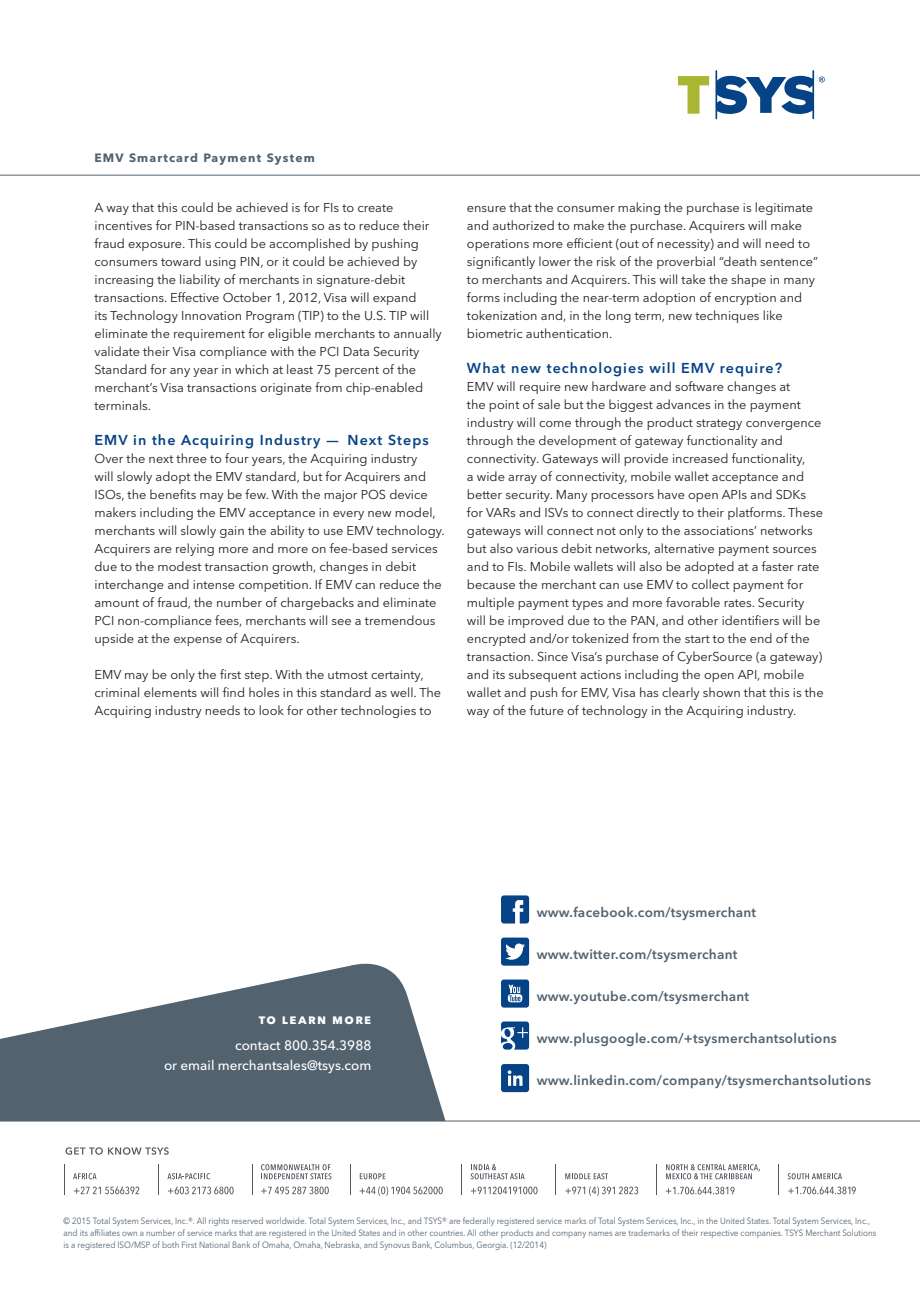
<style>
.page{position:relative;width:920px;height:1290px;background:#fff}
.page>*{position:absolute;margin:0;border:0;box-sizing:border-box;transform-origin:0 0}
.t1{font:600 14.25px "Avenir Next LT Pro";letter-spacing:.075em;color:#054286}
.t2{font:600 13.5px "Avenir Next LT Pro";letter-spacing:.02em;color:#52626f}
.t3{font:500 13.5px/19.5px "Avenir Next LT Pro";color:#fff;text-align:right}
.t4{font:700 13.5px "Avenir Next LT Pro";letter-spacing:.1em;color:#fff}
.t5{font:12.75px/18px "Avenir Next LT Pro";color:#231f20}
.t6{font:700 12px "Avenir Next LT Pro";letter-spacing:.1em;color:#52626f}
.t7{font:9px/12px "Avenir Next LT Pro";color:#52626f;scale:.9 1}
</style>
<div class="page">
<hr style="left:0;top:175px;width:920px;height:1px;background:#52626f">
<svg style="left:678px;top:76px;width:31px;height:38px"></svg>
<svg style="left:715px;top:70px;width:110px;height:49px"></svg>
<hr style="left:0;top:1121px;width:920px;height:1px;background:#52626f">
<svg style="left:788px;top:1186px;width:68px;height:8px"></svg>
<svg style="left:73px;top:1173px;width:24px;height:6px"></svg>
<svg style="left:74px;top:1186px;width:65px;height:8px"></svg>
<hr style="left:64px;top:1163px;width:1px;height:31px;background:#535860">
<svg style="left:261px;top:1186px;width:68px;height:8px"></svg>
<svg style="left:261px;top:1164px;width:71px;height:15px"></svg>
<hr style="left:252px;top:1164px;width:1px;height:31px;background:#535860">
<svg style="left:471px;top:1186px;width:63px;height:8px"></svg>
<svg style="left:533px;top:1186px;width:5px;height:8px"></svg>
<svg style="left:470px;top:1164px;width:55px;height:15px"></svg>
<hr style="left:461px;top:1164px;width:1px;height:31px;background:#535860">
<svg style="left:168px;top:1186px;width:62px;height:8px"></svg>
<svg style="left:229px;top:1186px;width:5px;height:8px"></svg>
<svg style="left:167px;top:1173px;width:43px;height:6px"></svg>
<hr style="left:159px;top:1163px;width:1px;height:31px;background:#535860">
<svg style="left:360px;top:1186px;width:82px;height:10px"></svg>
<svg style="left:438px;top:1186px;width:5px;height:8px"></svg>
<svg style="left:360px;top:1173px;width:25px;height:6px"></svg>
<hr style="left:350px;top:1163px;width:1px;height:31px;background:#535860">
<svg style="left:65px;top:1147px;width:104px;height:8px"></svg>
<svg style="left:787px;top:1173px;width:55px;height:6px"></svg>
<hr style="left:778px;top:1163px;width:1px;height:31px;background:#535860">
<svg style="left:565px;top:1173px;width:43px;height:6px"></svg>
<svg style="left:565px;top:1186px;width:73px;height:10px"></svg>
<hr style="left:556px;top:1163px;width:1px;height:31px;background:#535860">
<hr style="left:656px;top:1164px;width:1px;height:31px;background:#535860">
<svg style="left:666px;top:1164px;width:94px;height:15px"></svg>
<svg style="left:666px;top:1187px;width:69px;height:7px"></svg>
<svg style="left:0;top:963px;width:446px;height:158px;fill:#52626f"></svg>
<svg style="left:501px;top:895px;width:28px;height:28px"></svg>
<div style="left:501px;top:937px;width:28px;height:29px;background:#054286;border-radius:3px"></div>
<svg style="left:505px;top:943px;width:20px;height:17px"></svg>
<div style="left:501px;top:979px;width:28px;height:28px;background:#054286;border-radius:3px"></div>
<svg style="left:508px;top:985px;width:14px;height:17px"></svg>
<svg style="left:501px;top:1021px;width:28px;height:28px"></svg>
<div style="left:501px;top:1064px;width:28px;height:28px;background:#054286;border-radius:3px"></div>
<svg style="left:508px;top:1070px;width:14px;height:16px"></svg>
<p class="t6" style="left:94px;top:150px;width:222px">EMV Smartcard Payment System</p>
<p class="t5" style="left:94px;top:199px;width:349px">A way that this could be achieved is for FIs to create incentives for PIN-based transactions so as to reduce their fraud exposure. This could be accomplished by pushing consumers toward using PIN, or it could be achieved by increasing the liability of merchants in signature-debit transactions. Effective October 1, 2012, Visa will expand<br>its Technology Innovation Program (TIP) to the U.S. TIP will eliminate the requirement for eligible merchants to annually validate their Visa compliance with the PCI Data Security Standard for any year in which at least 75 percent of the merchant’s Visa transactions originate from chip-enabled terminals.</p>
<p class="t1" style="left:94px;top:431px;width:336px">EMV in the Acquiring Industry — Next Steps</p>
<p class="t5" style="left:94px;top:449px;width:352px">Over the next three to four years, the Acquiring industry<br>will slowly adopt the EMV standard, but for Acquirers and ISOs, the benefits may be few. With the major POS device makers including the EMV acceptance in every new model, merchants will slowly gain the ability to use EMV technology.<br>Acquirers are relying more and more on fee-based services due to the modest transaction growth, changes in debit interchange and intense competition. If EMV can reduce the amount of fraud, the number of chargebacks and eliminate PCI non-compliance fees, merchants will see a tremendous upside at the expense of Acquirers.</p>
<p class="t5" style="left:94px;top:665px;width:348px">EMV may be only the first step. With the utmost certainty, criminal elements will find holes in this standard as well. The<br>Acquiring industry needs to look for other technologies to</p>
<p class="t5" style="left:467px;top:199px;width:353px">ensure that the consumer making the purchase is legitimate and authorized to make the purchase. Acquirers will make operations more efficient (out of necessity) and will need to significantly lower the risk of the proverbial “death sentence” to merchants and Acquirers. This will take the shape in many forms including the near-term adoption of encryption and tokenization and, in the long term, new techniques like biometric authentication.</p>
<p class="t1" style="left:467px;top:359px;width:317px">What new technologies will EMV require?</p>
<p class="t5" style="left:467px;top:377px;width:358px">EMV will require new hardware and software changes at<br>the point of sale but the biggest advances in the payment industry will come through the product strategy convergence through the development of gateway functionality and connectivity. Gateways will provide increased functionality,<br>a wide array of connectivity, mobile wallet acceptance and better security. Many processors have open APIs and SDKs for VARs and ISVs to connect directly to their platforms. These gateways will connect not only to the associations’ networks but also various debit networks, alternative payment sources and to FIs. Mobile wallets will also be adopted at a faster rate because the merchant can use EMV to collect payment for multiple payment types and more favorable rates. Security will be improved due to the PAN, and other identifiers will be encrypted and/or tokenized from the start to the end of the transaction. Since Visa’s purchase of CyberSource (a gateway) and its subsequent actions including the open API, mobile wallet and push for EMV, Visa has clearly shown that this is the way of the future of technology in the Acquiring industry.</p>
<p class="t4" style="left:259px;top:1011px;width:114px">to learn more</p>
<p class="t3" style="left:164px;top:1036px;width:209px">contact 800.354.3988<br>or email merchantsales@tsys.com</p>
<p class="t2" style="left:537px;top:904px;width:221px">www.facebook.com/tsysmerchant</p>
<p class="t2" style="left:537px;top:946px;width:202px">www.twitter.com/tsysmerchant</p>
<p class="t2" style="left:537px;top:988px;width:214px">www.youtube.com/tsysmerchant</p>
<p class="t2" style="left:537px;top:1030px;width:302px">www.plusgoogle.com/+tsysmerchantsolutions</p>
<p class="t2" style="left:537px;top:1072px;width:336px">www.linkedin.com/company/tsysmerchantsolutions</p>
<p class="t7" style="left:64px;top:1215px;width:905px">© 2015 Total System Services, Inc.®. All rights reserved worldwide. Total System Services, Inc., and TSYS® are federally registered service marks of Total System Services, Inc., in the United States. Total System Services, Inc., and its affiliates own a number of service marks that are registered in the United States and in other countries. All other products and company names are trademarks of their respective companies. TSYS Merchant Solutions is a registered ISO/MSP of both First National Bank of Omaha, Omaha, Nebraska, and Synovus Bank, Columbus, Georgia. (12/2014)</p>
</div>
